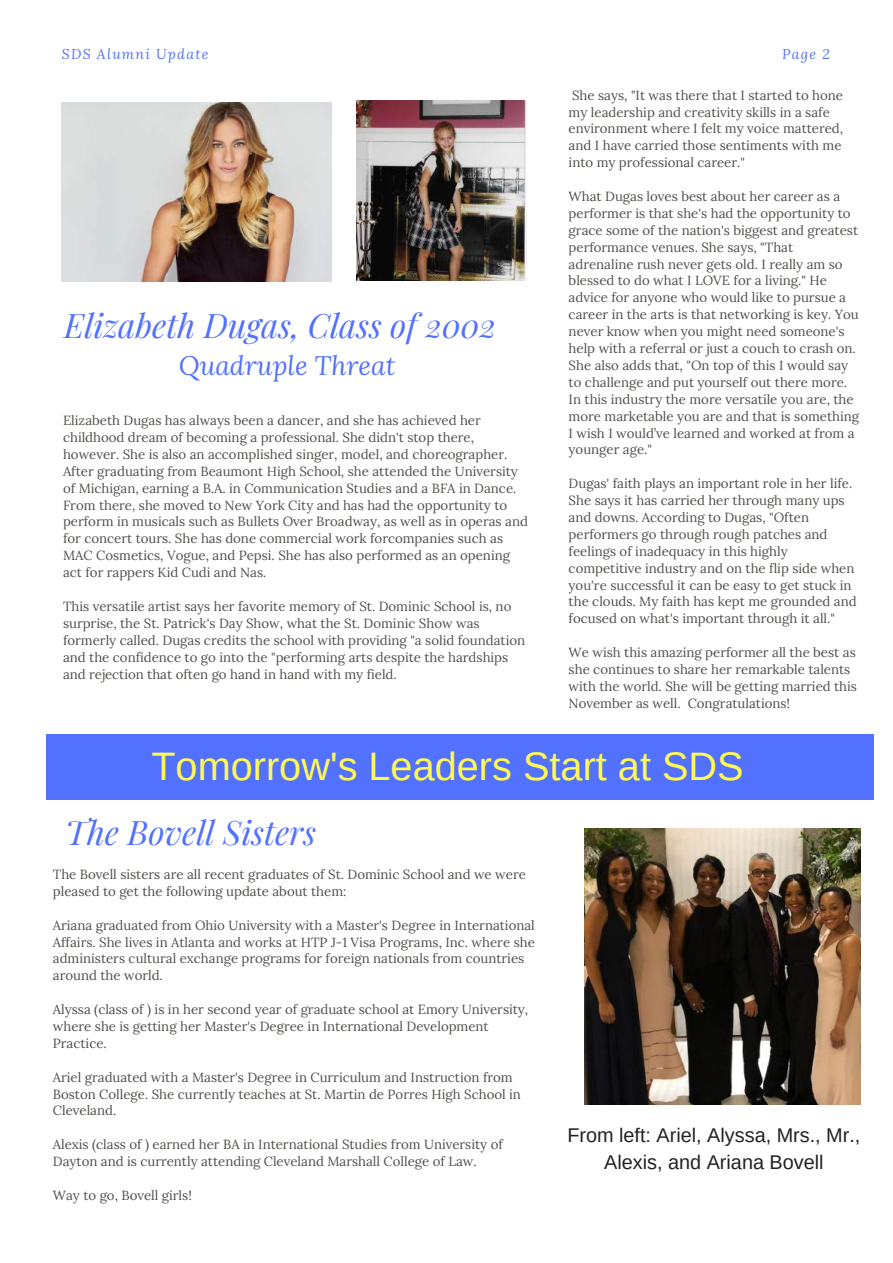
<style>
.page{position:relative;width:893px;height:1263px;background:#fff}
.page>*{position:absolute;margin:0;border:0;box-sizing:border-box;transform-origin:0 0}
.t1{font:39.75px "Arimo";color:#fff952}
.t2{font:italic 33.15px "Playfair Display";color:#5271ff}
.t3{font:italic 26.55px "Lora";color:#5271ff}
.t4{font:19.8px/27px "Arimo";color:#222;text-align:center}
.t5{font:italic 14.1px "Lora";letter-spacing:.09em;color:#5271ff}
.t6{font:13.2px/17px "Lora";color:#4f4f4b}
</style>
<div class="page">
<img style="left:357px;top:100px;width:170px;height:180px">
<div style="left:46px;top:734px;width:828px;height:65px;background:#5271ff"></div>
<img style="left:62px;top:102px;width:269px;height:179px">
<img style="left:584px;top:829px;width:276px;height:276px">
<p class="t5" style="left:62px;top:45px;width:148px">SDS Alumni Update</p>
<p class="t5" style="left:782px;top:45px;width:49px">Page 2</p>
<p class="t6" style="left:569px;top:86px;width:276px">She says, "It was there that I started to hone my leadership and creativity skills in a safe environment where I felt my voice mattered, and I have carried those sentiments with me into my professional career."</p>
<p class="t6" style="left:569px;top:188px;width:292px">What Dugas loves best about her career as a performer is that she's had the opportunity to grace some of the nation's biggest and greatest performance venues. She says, "That adrenaline rush never gets old. I really am so blessed to do what I LOVE for a living." He advice for anyone who would like to pursue a career in the arts is that networking is key. You never know when you might need someone's help with a referral or just a couch to crash on.<br>She also adds that, "On top of this I would say to challenge and put yourself out there more.<br>In this industry the more versatile you are, the more marketable you are and that is something I wish I would’ve learned and worked at from a younger age."</p>
<p class="t6" style="left:569px;top:475px;width:290px">Dugas' faith plays an important role in her life.<br>She says it has carried her through many ups and downs. According to Dugas, "Often performers go through rough patches and feelings of inadequacy in this highly competitive industry and on the flip side when you're successful it can be easy to get stuck in the clouds. My faith has kept me grounded and focused on what's important through it all."</p>
<p class="t6" style="left:569px;top:644px;width:290px">We wish this amazing performer all the best as she continues to share her remarkable talents with the world. She will be getting married this November as well. Congratulations!</p>
<h2 class="t2" style="left:64px;top:302px;width:433px">Elizabeth Dugas, Class of 2002</h2>
<h3 class="t3" style="left:179px;top:348px;width:218px">Quadruple Threat</h3>
<p class="t6" style="left:63px;top:412px;width:466px">Elizabeth Dugas has always been a dancer, and she has achieved her childhood dream of becoming a professional. She didn't stop there, however. She is also an accomplished singer, model, and choreographer.<br>After graduating from Beaumont High School, she attended the University of Michigan, earning a B.A. in Communication Studies and a BFA in Dance.<br>From there, she moved to New York City and has had the opportunity to perform in musicals such as Bullets Over Broadway, as well as in operas and for concert tours. She has done commercial work forcompanies such as MAC Cosmetics, Vogue, and Pepsi. She has also performed as an opening act for rappers Kid Cudi and Nas.</p>
<p class="t6" style="left:63px;top:598px;width:464px">This versatile artist says her favorite memory of St. Dominic School is, no surprise, the St. Patrick's Day Show, what the St. Dominic Show was formerly called. Dugas credits the school with providing "a solid foundation and the confidence to go into the "performing arts despite the hardships and rejection that often go hand in hand with my field.</p>
<h1 class="t1" style="left:151px;top:744px;width:594px">Tomorrow's Leaders Start at SDS</h1>
<h2 class="t2" style="left:65px;top:810px;width:252px">The Bovell Sisters</h2>
<p class="t6" style="left:53px;top:866px;width:474px">The Bovell sisters are all recent graduates of St. Dominic School and we were pleased to get the following update about them:</p>
<p class="t6" style="left:53px;top:916px;width:483px">Ariana graduated from Ohio University with a Master's Degree in International Affairs. She lives in Atlanta and works at HTP J-1 Visa Programs, Inc. where she administers cultural exchange programs for foreign nationals from countries around the world.</p>
<p class="t6" style="left:53px;top:1001px;width:477px">Alyssa (class of ) is in her second year of graduate school at Emory University, where she is getting her Master's Degree in International Development<br>Practice.</p>
<p class="t6" style="left:53px;top:1068px;width:469px">Ariel graduated with a Master's Degree in Curriculum and Instruction from<br>Boston College. She currently teaches at St. Martin de Porres High School in<br>Cleveland.</p>
<p class="t6" style="left:53px;top:1136px;width:451px">Alexis (class of ) earned her BA in International Studies from University of<br>Dayton and is currently attending Cleveland Marshall College of Law.</p>
<p class="t6" style="left:53px;top:1186px;width:140px">Way to go, Bovell girls!</p>
<h3 class="t4" style="left:567px;top:1121px;width:295px">From left: Ariel, Alyssa, Mrs., Mr.,<br>Alexis, and Ariana Bovell</h3>
</div>
